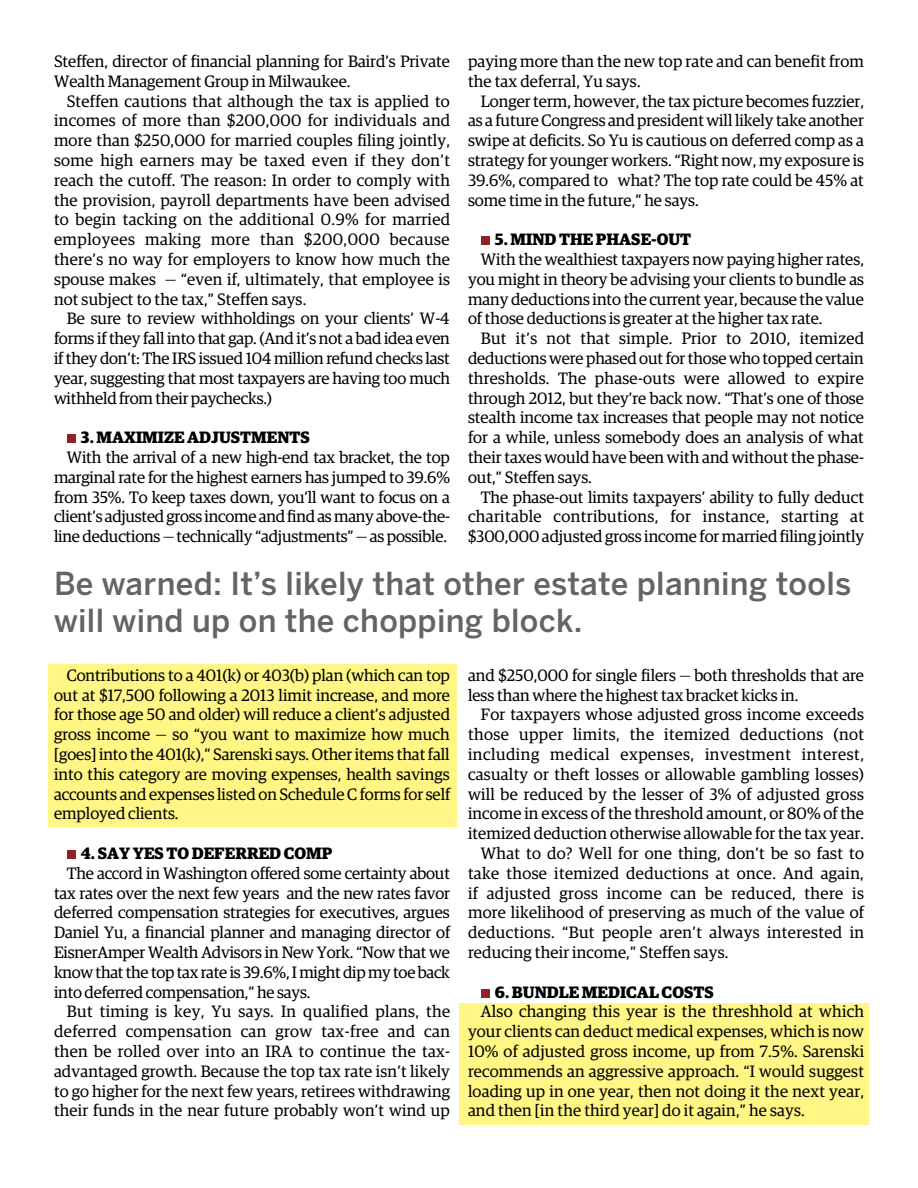
<style>
.page{position:relative;width:918px;height:1188px;background:#fff}
.page>*{position:absolute;margin:0;border:0;box-sizing:border-box;transform-origin:0 0}
.t1{font:500 31.5px/37.5px "Benton Sans";letter-spacing:.01em;color:#636466}
.t2{font:16.5px/19.8px "Guardian Egyp";letter-spacing:.01em;color:#000;text-align:justify}
.t3{font:16.5px "Guardian Egyp";letter-spacing:.03em;color:#000}
.t4{font:700 16.5px "Guardian Egyp";color:#000}
</style>
<div class="page">
<div style="left:460px;top:1003px;width:409px;height:122px;background:#fff685"></div>
<div style="left:48px;top:664px;width:409px;height:162px;background:#fff685"></div>
<div style="left:67px;top:434px;width:9px;height:9px;background:#922124"></div>
<div style="left:67px;top:850px;width:9px;height:9px;background:#922124"></div>
<div style="left:481px;top:236px;width:9px;height:9px;background:#922124"></div>
<div style="left:481px;top:989px;width:9px;height:9px;background:#922124"></div>
<p class="t2" style="left:54px;top:50px;width:397px">Steffen, director of financial planning for Baird’s Private<br>Wealth Management Group in Milwaukee.</p>
<p class="t2" style="left:54px;top:90px;width:398px;text-indent:13px">Steffen cautions that although the tax is applied to incomes of more than $200,000 for individuals and more than $250,000 for married couples filing jointly, some high earners may be taxed even if they don’t reach the cutoff. The reason: In order to comply with the provision, payroll departments have been advised to begin tacking on the additional 0.9% for married employees making more than $200,000 because there’s no way for employers to know how much the spouse makes — “even if, ultimately, that employee is not subject to the tax,” Steffen says.</p>
<p class="t2" style="left:54px;top:308px;width:397px;text-indent:13px">Be sure to review withholdings on your clients’ W-4 forms if they fall into that gap. (And it’s not a bad idea even if they don’t: The IRS issued 104 million refund checks last year, suggesting that most taxpayers are having too much withheld from their paychecks.)</p>
<p class="t4" style="left:81px;top:425px;width:230px">3. MAXIMIZE ADJUSTMENTS</p>
<p class="t2" style="left:54px;top:446px;width:398px;text-indent:13px">With the arrival of a new high-end tax bracket, the top marginal rate for the highest earners has jumped to 39.6% from 35%. To keep taxes down, you’ll want to focus on a client’s adjusted gross income and find as many above-the&shy;line deductions — technically “adjustments” — as possible.</p>
<p class="t2" style="left:468px;top:50px;width:398px">paying more than the new top rate and can benefit from the tax deferral, Yu says.</p>
<p class="t2" style="left:468px;top:90px;width:398px;text-indent:13px">Longer term, however, the tax picture becomes fuzzier, as a future Congress and president will likely take another swipe at deficits. So Yu is cautious on deferred comp as a strategy for younger workers. “Right now, my exposure is 39.6%, compared to what? The top rate could be 45% at some time in the future,” he says.</p>
<p class="t4" style="left:495px;top:227px;width:198px">5. MIND THE PHASE-OUT</p>
<p class="t2" style="left:468px;top:248px;width:398px;text-indent:13px">With the wealthiest taxpayers now paying higher rates, you might in theory be advising your clients to bundle as many deductions into the current year, because the value of those deductions is greater at the higher tax rate.</p>
<p class="t2" style="left:468px;top:328px;width:398px;text-indent:13px">But it’s not that simple. Prior to 2010, itemized deductions were phased out for those who topped certain thresholds. The phase-outs were allowed to expire through 2012, but they’re back now. “That’s one of those stealth income tax increases that people may not notice for a while, unless somebody does an analysis of what their taxes would have been with and without the phase&shy;out,” Steffen says.</p>
<p class="t2" style="left:468px;top:486px;width:398px;text-indent:13px">The phase-out limits taxpayers’ ability to fully deduct charitable contributions, for instance, starting at $300,000 adjusted gross income for married filing jointly</p>
<h1 class="t1" style="left:54px;top:564px;width:799px">Be warned: It’s likely that other estate planning tools will wind up on the chopping block.</h1>
<p class="t2" style="left:54px;top:664px;width:398px;text-indent:13px">Contributions to a 401(k) or 403(b) plan (which can top out at $17,500 following a 2013 limit increase, and more for those age 50 and older) will reduce a client’s adjusted gross income — so “you want to maximize how much [goes] into the 401(k),” Sarenski says. Other items that fall into this category are moving expenses, health savings accounts and expenses listed on Schedule C forms for self employed clients.</p>
<p class="t4" style="left:81px;top:841px;width:253px">4. SAY YES TO DEFERRED COMP</p>
<p class="t2" style="left:54px;top:862px;width:398px;text-indent:13px">The accord in Washington offered some certainty about tax rates over the next few years and the new rates favor deferred compensation strategies for executives, argues Daniel Yu, a financial planner and managing director of EisnerAmper Wealth Advisors in New York. “Now that we know that the top tax rate is 39.6%, I might dip my toe back into deferred compensation,” he says.</p>
<p class="t2" style="left:54px;top:1001px;width:398px;text-indent:13px">But timing is key, Yu says. In qualified plans, the deferred compensation can grow tax-free and can then be rolled over into an IRA to continue the tax&shy;advantaged growth. Because the top tax rate isn’t likely to go higher for the next few years, retirees withdrawing their funds in the near future probably won’t wind up</p>
<p class="t2" style="left:468px;top:664px;width:398px">and $250,000 for single filers — both thresholds that are less than where the highest tax bracket kicks in.</p>
<p class="t2" style="left:481px;top:704px;width:385px">For taxpayers whose adjusted gross income exceeds</p>
<p class="t3" style="left:468px;top:723px;width:398px">those upper limits, the itemized deductions (not</p>
<p class="t3" style="left:468px;top:743px;width:398px">including medical expenses, investment interest,</p>
<p class="t2" style="left:468px;top:763px;width:398px">casualty or theft losses or allowable gambling losses)</p>
<p class="t2" style="left:468px;top:783px;width:397px">will be reduced by the lesser of 3% of adjusted gross</p>
<p class="t2" style="left:468px;top:803px;width:398px">income in excess of the threshold amount, or 80% of the</p>
<p class="t2" style="left:468px;top:823px;width:398px">itemized deduction otherwise allowable for the tax year.</p>
<p class="t2" style="left:481px;top:842px;width:385px">What to do? Well for one thing, don’t be so fast to</p>
<p class="t2" style="left:468px;top:862px;width:397px">take those itemized deductions at once. And again,</p>
<p class="t2" style="left:468px;top:882px;width:397px">if adjusted gross income can be reduced, there is</p>
<p class="t2" style="left:468px;top:902px;width:398px">more likelihood of preserving as much of the value of</p>
<p class="t2" style="left:468px;top:922px;width:398px">deductions. “But people aren’t always interested in</p>
<p class="t2" style="left:468px;top:941px;width:262px">reducing their income,” Steffen says.</p>
<p class="t4" style="left:495px;top:979px;width:220px">6. BUNDLE MEDICAL COSTS</p>
<p class="t2" style="left:468px;top:1001px;width:398px;text-indent:13px">Also changing this year is the threshhold at which your clients can deduct medical expenses, which is now 10% of adjusted gross income, up from 7.5%. Sarenski recommends an aggressive approach. “I would suggest loading up in one year, then not doing it the next year, and then [in the third year] do it again,” he says.</p>
</div>
